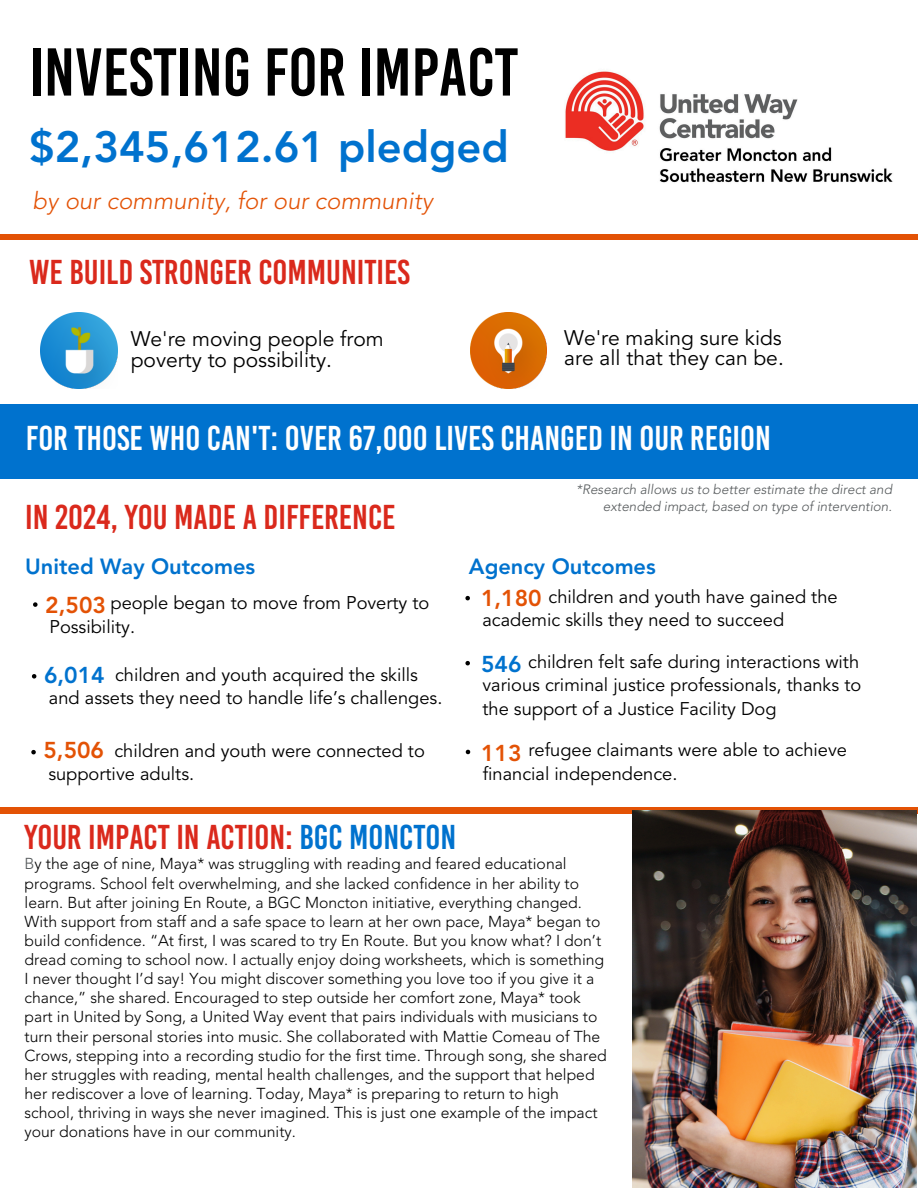
<style>
.page{position:relative;width:918px;height:1188px;background:#fff}
.page>*{position:absolute;margin:0;border:0;box-sizing:border-box;transform-origin:0 0}
.t1{font:67.5px "Bebas Kai";color:#000}
.t2{font:800 43.5px "Avenir LT Std";color:#0072ce}
.t3{font:34.5px "Bebas Kai";color:#da291c}
.t4{font:34.5px "Bebas Kai";color:#fff}
.t5{font:italic 300 24px "Avenir LT Std";color:#e35205}
.t6{font:800 22.8px "Avenir LT Std";color:#e35205}
.t7{font:800 22.8px "Avenir LT Std";color:#0072ce}
.t8{font:800 21.75px "Avenir LT Std";color:#0072ce}
.t9{font:21px/20.2px "Avenir LT Std";color:#000}
.t10{font:18.3px/23.7px "Avenir LT Std";color:#000}
.t11{font:300 15.75px/19.2px "Avenir LT Std";color:#000}
.t12{font:italic 300 13.5px/16.8px "Avenir LT Std";color:#54585a;text-align:right}
.s1{color:#0072ce}
.s2{color:#54585a}
</style>
<div class="page">
<div style="left:0;top:234px;width:918px;height:6px;background:#e35205"></div>
<img style="left:41px;top:312px;width:76px;height:77px">
<img style="left:470px;top:312px;width:77px;height:77px">
<div style="left:0;top:404px;width:918px;height:75px;background:#0072ce"></div>
<div style="left:0;top:808px;width:918px;height:5px;background:#e35205"></div>
<img style="left:565px;top:71px;width:328px;height:112px">
<img style="left:632px;top:810px;width:285px;height:378px">
<svg style="left:31px;top:750px;width:5px;height:4px"></svg>
<svg style="left:465px;top:661px;width:5px;height:4px"></svg>
<svg style="left:32px;top:674px;width:4px;height:5px"></svg>
<svg style="left:466px;top:750px;width:4px;height:4px"></svg>
<svg style="left:33px;top:602px;width:5px;height:5px"></svg>
<svg style="left:465px;top:596px;width:5px;height:4px"></svg>
<h2 class="t1" style="left:29px;top:31px;width:491px">INVESTING FOR IMPACT</h2>
<h6 class="t2" style="left:29px;top:129px;width:481px">$2,345,612.61 pledged</h6>
<h6 class="t5" style="left:33px;top:191px;width:402px">by our community, for our community</h6>
<h4 class="t3" style="left:29px;top:251px;width:382px">WE BUILD STRONGER COMMUNITIES</h4>
<p class="t9" style="left:131px;top:331px;width:255px">We're moving people from poverty to possibility.</p>
<p class="t9" style="left:564px;top:329px;width:221px">We're making sure kids are all that they can be.</p>
<h4 class="t4" style="left:26px;top:417px;width:747px">FOR THOSE WHO CAN'T: OVER 67,000 LIVES CHANGED IN OUR REGION</h4>
<h3 class="t3" style="left:25px;top:496px;width:372px">IN 2024, YOU MADE A DIFFERENCE</h3>
<p class="t12" style="left:576px;top:482px;width:317px">*Research allows us to better estimate the direct and extended impact, based on type of intervention.</p>
<p class="t8" style="left:25px;top:558px;width:232px">United Way Outcomes</p>
<p class="t8" style="left:469px;top:558px;width:188px">Agency Outcomes</p>
<h4 class="t10" style="left:482px;top:586px;width:357px;text-indent:66px">children and youth have gained the academic skills they need to succeed</h4>
<h4 class="t6" style="left:481px;top:589px;width:62px">1,180</h4>
<h3 class="t10" style="left:50px;top:593px;width:381px;text-indent:61px">people began to move from Poverty to<br>Possibility.</h3>
<p class="t6" style="left:45px;top:596px;width:62px">2,503</p>
<h4 class="t7" style="left:44px;top:665px;width:62px">6,014</h4>
<p class="t10" style="left:49px;top:664px;width:395px;text-indent:66px">children and youth acquired the skills and assets they need to handle life’s challenges.</p>
<h3 class="t10" style="left:482px;top:651px;width:380px;text-align:justify;text-indent:46px">children felt safe during interactions with various criminal justice professionals, thanks to the support of a Justice Facility Dog</h3>
<p class="t7" style="left:481px;top:655px;width:42px">546</p>
<h4 class="t6" style="left:43px;top:741px;width:62px">5,506</h4>
<h4 class="t6" style="left:481px;top:743px;width:42px">113</h4>
<p class="t10" style="left:483px;top:740px;width:366px;text-indent:46px">refugee claimants were able to achieve financial independence.</p>
<h5 class="t10" style="left:48px;top:740px;width:378px;text-indent:66px">children and youth were connected to supportive adults.</h5>
<h1 class="t3" style="left:25px;top:816px;width:433px">YOUR IMPACT IN ACTION: <span class="s1">BGC MONCTON</span></h1>
<p class="t11" style="left:25px;top:856px;width:584px"><span class="s2">B</span>y the age of nine, Maya* was struggling with reading and feared educational programs. School felt overwhelming, and she lacked confidence in her ability to learn. But after joining En Route, a BGC Moncton initiative, everything changed.<br>With support from staff and a safe space to learn at her own pace, Maya* began to build confidence. “At first, I was scared to try En Route. But you know what? I don’t dread coming to school now. I actually enjoy doing worksheets, which is something I never thought I’d say! You might discover something you love too if you give it a chance,” she shared. Encouraged to step outside her comfort zone, Maya* took part in United by Song, a United Way event that pairs individuals with musicians to turn their personal stories into music. She collaborated with Mattie Comeau of The Crows, stepping into a recording studio for the first time. Through song, she shared her struggles with reading, mental health challenges, and the support that helped her rediscover a love of learning. Today, Maya* is preparing to return to high school, thriving in ways she never imagined. This is just one example of the impact your donations have in our community.</p>
</div>
